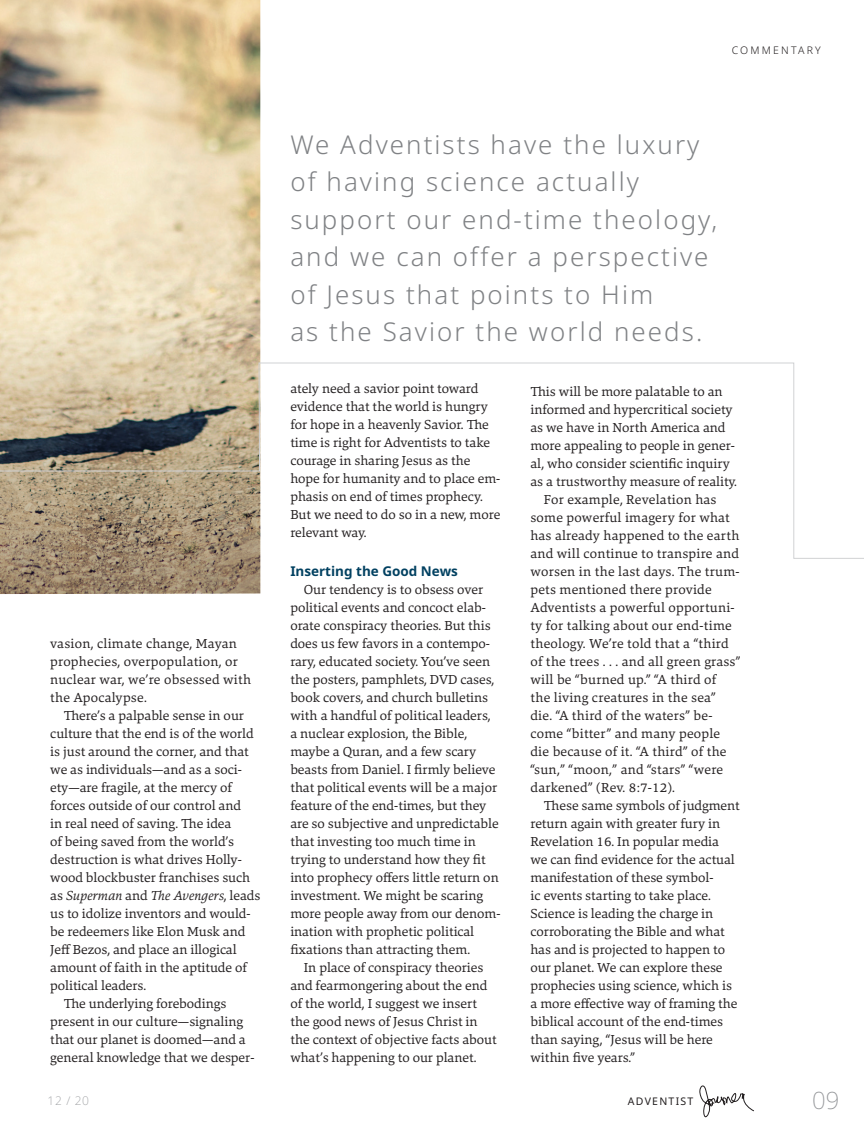
<style>
.page{position:relative;width:864px;height:1134px;background:#fff}
.page>*{position:absolute;margin:0;border:0;box-sizing:border-box;transform-origin:0 0}
.Pull_Quotes{font:300 25.8px/37.5px "Noto Sans";letter-spacing:.08em;color:#808285}
.t1{font:200 23.85px "Noto Sans";color:#939598}
.Body_Copy{font:13.5px/18px "Danton";color:#231f20}
.Body_Copy-2{font:13.5px/18px "Danton";letter-spacing:.02em;color:#231f20}
.Subhead{font:700 13.5px "Noto Sans";color:#024161}
.t2{font:200 12px "Noto Sans";color:#939598}
.t3{font:300 10.5px "Noto Sans";letter-spacing:.21em;color:#231f20}
.t4{font:10.5px "Noto Sans";letter-spacing:.12em;color:#231f20}
.s1{font-style:italic}
</style>
<div class="page">
<svg style="left:700px;top:1085px;width:54px;height:33px"></svg>
<img style="left:0;top:0;width:260px;height:169px">
<svg style="left:0;top:559px;width:260px;height:35px;background:#978269"></svg>
<svg style="left:0;top:169px;width:864px;height:390px"></svg>
<p class="t3" style="left:732px;top:43px;width:91px">COMMENTARY</p>
<p class="Body_Copy-2" style="left:50px;top:634px;width:202px">vasion, climate change, Mayan prophecies, overpopulation, or nuclear war, we’re obsessed with the Apocalypse.</p>
<p class="Body_Copy" style="left:50px;top:706px;width:212px;text-indent:14px">There’s a palpable sense in our culture that the end is of the world is just around the corner, and that we as individuals—and as a soci&shy;ety—are fragile, at the mercy of forces outside of our control and<br>in real need of saving. The idea<br>of being saved from the world’s destruction is what drives Holly&shy;wood blockbuster franchises such as <span class="s1">Superman</span> and <span class="s1">The Avengers</span>, leads us to idolize inventors and would&shy;be redeemers like Elon Musk and<br>Jeff Bezos, and place an illogical amount of faith in the aptitude of political leaders.</p>
<p class="Body_Copy" style="left:50px;top:994px;width:206px;text-indent:14px">The underlying forebodings present in our culture—signaling that our planet is doomed—and a general knowledge that we desper-</p>
<p class="Pull_Quotes" style="left:290px;top:126px;width:411px">We Adventists have the luxury</p>
<p class="Pull_Quotes" style="left:290px;top:164px;width:350px">of having science actually</p>
<p class="Pull_Quotes" style="left:290px;top:201px;width:428px">support our end-time theology, and we can offer a perspective</p>
<p class="Pull_Quotes" style="left:290px;top:276px;width:364px">of Jesus that points to Him</p>
<p class="Pull_Quotes" style="left:290px;top:314px;width:414px">as the Savior the world needs.</p>
<p class="Body_Copy" style="left:290px;top:379px;width:212px">ately need a savior point toward evidence that the world is hungry for hope in a heavenly Savior. The time is right for Adventists to take courage in sharing Jesus as the hope for humanity and to place em&shy;phasis on end of times prophecy.<br>But we need to do so in a new, more relevant way.</p>
<p class="Subhead" style="left:290px;top:561px;width:169px">Inserting the Good News</p>
<p class="Body_Copy" style="left:290px;top:580px;width:212px;text-indent:14px">Our tendency is to obsess over political events and concoct elab&shy;orate conspiracy theories. But this does us few favors in a contempo&shy;rary, educated society. You’ve seen the posters, pamphlets, DVD cases, book covers, and church bulletins with a handful of political leaders, a nuclear explosion, the Bible, maybe a Quran, and a few scary beasts from Daniel. I firmly believe that political events will be a major feature of the end-times, but they are so subjective and unpredictable that investing too much time in trying to understand how they fit into prophecy offers little return on investment. We might be scaring more people away from our denom&shy;ination with prophetic political fixations than attracting them.</p>
<p class="Body_Copy" style="left:290px;top:958px;width:208px;text-indent:14px">In place of conspiracy theories and fearmongering about the end of the world, I suggest we insert the good news of Jesus Christ in the context of objective facts about what’s happening to our planet.</p>
<p class="Body_Copy" style="left:530px;top:383px;width:208px">This will be more palatable to an informed and hypercritical society as we have in North America and more appealing to people in gener&shy;al, who consider scientific inquiry as a trustworthy measure of reality.</p>
<p class="Body_Copy-2" style="left:530px;top:491px;width:212px;text-indent:14px">For example, Revelation has some powerful imagery for what has already happened to the earth and will continue to transpire and worsen in the last days. The trum&shy;pets mentioned there provide<br>Adventists a powerful opportuni&shy;ty for talking about our end-time theology. We’re told that a “third of the trees . . . and all green grass” will be “burned up.” “A third of<br>the living creatures in the sea” die. “A third of the waters” be&shy;come “bitter” and many people die because of it. “A third” of the “sun,” “moon,” and “stars” “were darkened” (Rev. 8:7-12).</p>
<p class="Body_Copy" style="left:530px;top:797px;width:211px;text-indent:14px">These same symbols of judgment return again with greater fury in<br>Revelation 16. In popular media<br>we can find evidence for the actual manifestation of these symbol-<br>ic events starting to take place.<br>Science is leading the charge in corroborating the Bible and what has and is projected to happen to our planet. We can explore these prophecies using science, which is a more effective way of framing the biblical account of the end-times than saying, “Jesus will be here within five years.”</p>
<p class="t2" style="left:48px;top:1092px;width:43px">12 / 20</p>
<p class="t4" style="left:628px;top:1094px;width:67px">ADVENTIST</p>
<h2 class="t1" style="left:812px;top:1084px;width:29px">09</h2>
</div>
